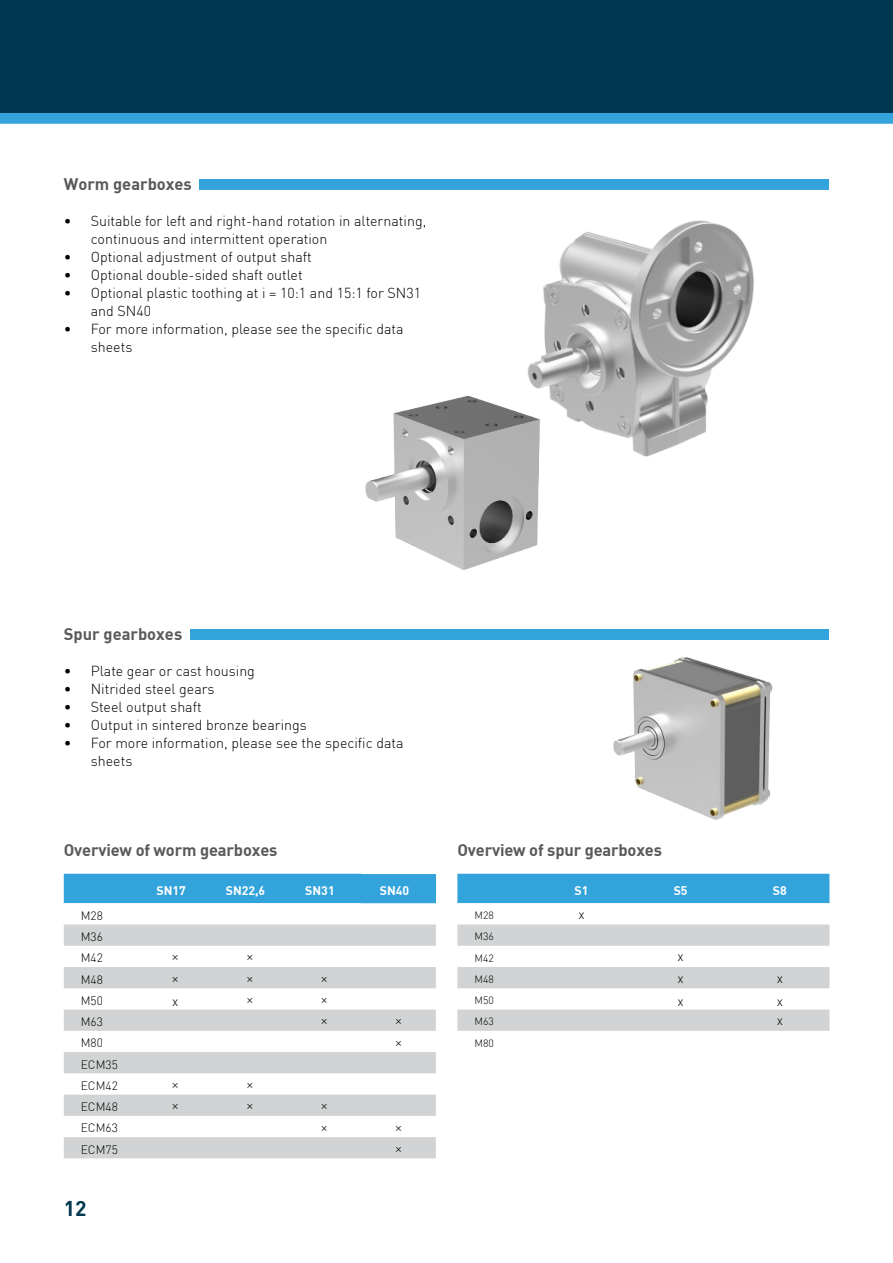
<style>
.page{position:relative;width:893px;height:1263px;background:#fff}
.page>*{position:absolute;margin:0;border:0;box-sizing:border-box;transform-origin:0 0}
.t1{font:21px "DIN Bold";color:#003750}
.t2{font:16.5px "DIN Bold";letter-spacing:-.01em;color:#58595b}
.t3{font:300 14.25px/18px "DIN";color:#000}
.t4{font:300 13.5px "DIN";color:#000}
.t5{font:12.3px "DIN Bold";color:#fff}
.t6{font:300 12px/21.3px "DIN";color:#000;text-align:justify}
.t7{font:300 10.5px/21.3px "DIN";color:#000}
</style>
<div class="page">
<div style="left:0;top:0;width:893px;height:115px;background:#003750"></div>
<div style="left:0;top:113px;width:893px;height:11px;background:#33a3dc"></div>
<img style="left:613px;top:657px;width:160px;height:163px">
<img style="left:527px;top:220px;width:227px;height:237px">
<div style="left:200px;top:179px;width:629px;height:11px;background:#33a3dc"></div>
<div style="left:190px;top:629px;width:639px;height:11px;background:#33a3dc"></div>
<div style="left:64px;top:874px;width:297px;height:29px;background:#33a3dc"></div>
<div style="left:361px;top:874px;width:75px;height:29px;background:#33a3dc"></div>
<svg style="left:64px;top:903px;width:372px;height:1px"></svg>
<svg style="left:64px;top:924px;width:372px;height:234px;fill:#d1d3d4"></svg>
<div style="left:457px;top:874px;width:372px;height:29px;background:#33a3dc"></div>
<svg style="left:457px;top:903px;width:372px;height:1px"></svg>
<svg style="left:457px;top:924px;width:372px;height:107px"></svg>
<img style="left:365px;top:383px;width:210px;height:187px">
<p class="t2" style="left:64px;top:176px;width:130px">Worm gearboxes</p>
<p class="t3" style="left:91px;top:211px;width:337px;text-indent:-27px">• Suitable for left and right-hand rotation in alternating, continuous and intermittent operation</p>
<p class="t3" style="left:64px;top:247px;width:250px">• Optional adjustment of output shaft</p>
<p class="t3" style="left:64px;top:265px;width:240px">• Optional double-sided shaft outlet</p>
<p class="t3" style="left:91px;top:283px;width:332px;text-indent:-27px">• Optional plastic toothing at i = 10:1 and 15:1 for SN31 and SN40</p>
<p class="t3" style="left:91px;top:319px;width:314px;text-indent:-27px">• For more information, please see the specific data sheets</p>
<p class="t2" style="left:64px;top:626px;width:120px">Spur gearboxes</p>
<p class="t3" style="left:64px;top:661px;width:193px">• Plate gear or cast housing</p>
<p class="t3" style="left:64px;top:679px;width:152px">• Nitrided steel gears</p>
<p class="t3" style="left:64px;top:697px;width:139px">• Steel output shaft</p>
<p class="t3" style="left:64px;top:715px;width:245px">• Output in sintered bronze bearings</p>
<p class="t3" style="left:91px;top:733px;width:314px;text-indent:-27px">• For more information, please see the specific data sheets</p>
<p class="t2" style="left:64px;top:842px;width:215px">Overview of worm gearboxes</p>
<p class="t2" style="left:457px;top:842px;width:206px">Overview of spur gearboxes</p>
<p class="t6" style="left:81px;top:905px;width:24px">M28<br>M36<br>M42</p>
<p class="t5" style="left:156px;top:885px;width:31px">SN17</p>
<p class="t5" style="left:226px;top:885px;width:41px">SN22,6</p>
<p class="t5" style="left:305px;top:885px;width:31px">SN31</p>
<p class="t5" style="left:380px;top:885px;width:31px">SN40</p>
<p class="t4" style="left:172px;top:949px;width:8px">×</p>
<p class="t4" style="left:246px;top:949px;width:8px">×</p>
<p class="t6" style="left:81px;top:969px;width:24px">M48</p>
<p class="t4" style="left:172px;top:970px;width:8px">×</p>
<p class="t4" style="left:246px;top:970px;width:8px">×</p>
<p class="t4" style="left:321px;top:970px;width:8px">×</p>
<p class="t6" style="left:81px;top:990px;width:24px">M50</p>
<p class="t4" style="left:172px;top:992px;width:8px">x</p>
<p class="t4" style="left:246px;top:991px;width:8px">×</p>
<p class="t4" style="left:321px;top:991px;width:8px">×</p>
<p class="t6" style="left:81px;top:1011px;width:24px">M63</p>
<p class="t4" style="left:321px;top:1013px;width:8px">×</p>
<p class="t4" style="left:395px;top:1013px;width:8px">×</p>
<p class="t6" style="left:81px;top:1032px;width:24px">M80</p>
<p class="t4" style="left:395px;top:1034px;width:8px">×</p>
<p class="t6" style="left:81px;top:1053px;width:39px">ECM35<br>ECM42</p>
<p class="t4" style="left:172px;top:1076px;width:8px">×</p>
<p class="t4" style="left:246px;top:1076px;width:8px">×</p>
<p class="t6" style="left:81px;top:1096px;width:39px">ECM48</p>
<p class="t4" style="left:172px;top:1098px;width:8px">×</p>
<p class="t4" style="left:246px;top:1098px;width:8px">×</p>
<p class="t4" style="left:321px;top:1098px;width:8px">×</p>
<p class="t6" style="left:81px;top:1117px;width:39px">ECM63</p>
<p class="t4" style="left:321px;top:1119px;width:8px">×</p>
<p class="t4" style="left:395px;top:1119px;width:8px">×</p>
<p class="t6" style="left:81px;top:1138px;width:39px">ECM75</p>
<p class="t4" style="left:395px;top:1140px;width:8px">×</p>
<h1 class="t1" style="left:64px;top:1198px;width:24px">12</h1>
<p class="t5" style="left:574px;top:885px;width:15px">S1</p>
<p class="t5" style="left:674px;top:885px;width:15px">S5</p>
<p class="t5" style="left:773px;top:885px;width:15px">S8</p>
<p class="t7" style="left:474px;top:905px;width:21px">M28</p>
<p class="t4" style="left:578px;top:906px;width:8px">x</p>
<p class="t7" style="left:474px;top:926px;width:21px">M36<br>M42</p>
<p class="t4" style="left:677px;top:948px;width:8px">x</p>
<p class="t7" style="left:474px;top:968px;width:21px">M48</p>
<p class="t4" style="left:677px;top:969px;width:8px">x</p>
<p class="t4" style="left:777px;top:969px;width:8px">x</p>
<p class="t7" style="left:474px;top:989px;width:21px">M50</p>
<p class="t4" style="left:677px;top:992px;width:8px">x</p>
<p class="t4" style="left:777px;top:992px;width:8px">x</p>
<p class="t7" style="left:474px;top:1011px;width:21px">M63</p>
<p class="t4" style="left:777px;top:1012px;width:8px">x</p>
<p class="t7" style="left:474px;top:1032px;width:21px">M80</p>
</div>
